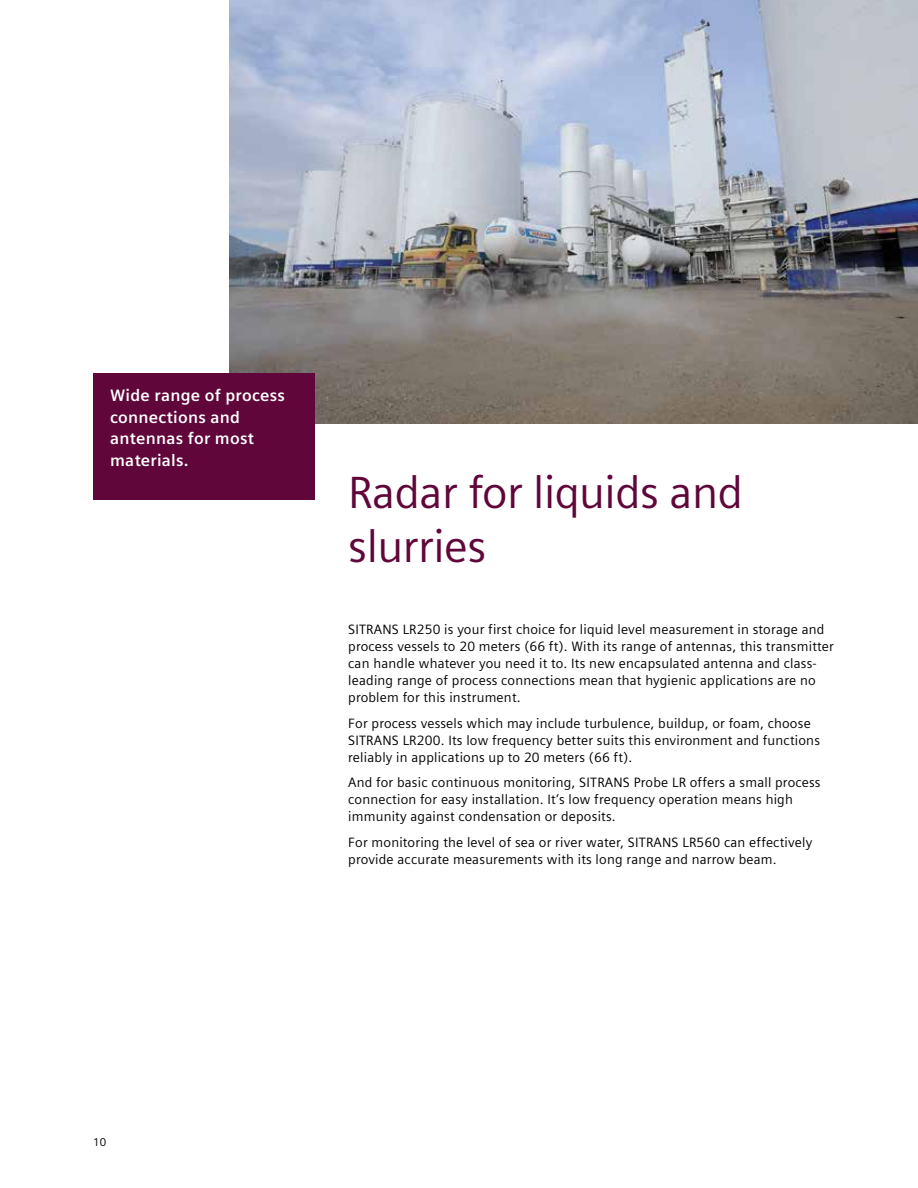
<style>
.page{position:relative;width:918px;height:1188px;background:#fff}
.page>*{position:absolute;margin:0;border:0;box-sizing:border-box;transform-origin:0 0}
.t1{font:45px/54px "Siemens Sans Global";letter-spacing:-.01em;color:#60063a}
.t2{font:700 16.5px/21.5px "Siemens Sans Global";letter-spacing:.015em;color:#fff}
.t3{font:13.5px/17px "Siemens Sans Global";letter-spacing:.015em;color:#000}
.t4{font:11.25px "Siemens Sans Global";color:#000}
</style>
<div class="page">
<img style="left:229px;top:0;width:689px;height:424px">
<div style="left:93px;top:373px;width:221px;height:127px;background:#60063a"></div>
<p class="t2" style="left:110px;top:385px;width:176px">Wide range of process connections and antennas for most materials.</p>
<h1 class="t1" style="left:348px;top:467px;width:396px">Radar for liquids and slurries</h1>
<p class="t3" style="left:348px;top:622px;width:487px">SITRANS LR250 is your first choice for liquid level measurement in storage and process vessels to 20 meters (66 ft). With its range of antennas, this transmitter can handle whatever you need it to. Its new encapsulated antenna and class&shy;leading range of process connections mean that hygienic applications are no problem for this instrument.</p>
<p class="t3" style="left:348px;top:715px;width:473px">For process vessels which may include turbulence, buildup, or foam, choose<br>SITRANS LR200. Its low frequency better suits this environment and functions reliably in applications up to 20 meters (66 ft).</p>
<p class="t3" style="left:348px;top:775px;width:474px">And for basic continuous monitoring, SITRANS Probe LR offers a small process connection for easy installation. It’s low frequency operation means high immunity against condensation or deposits.</p>
<p class="t3" style="left:348px;top:834px;width:466px">For monitoring the level of sea or river water, SITRANS LR560 can effectively provide accurate measurements with its long range and narrow beam.</p>
<p class="t4" style="left:93px;top:1134px;width:15px">10</p>
</div>
